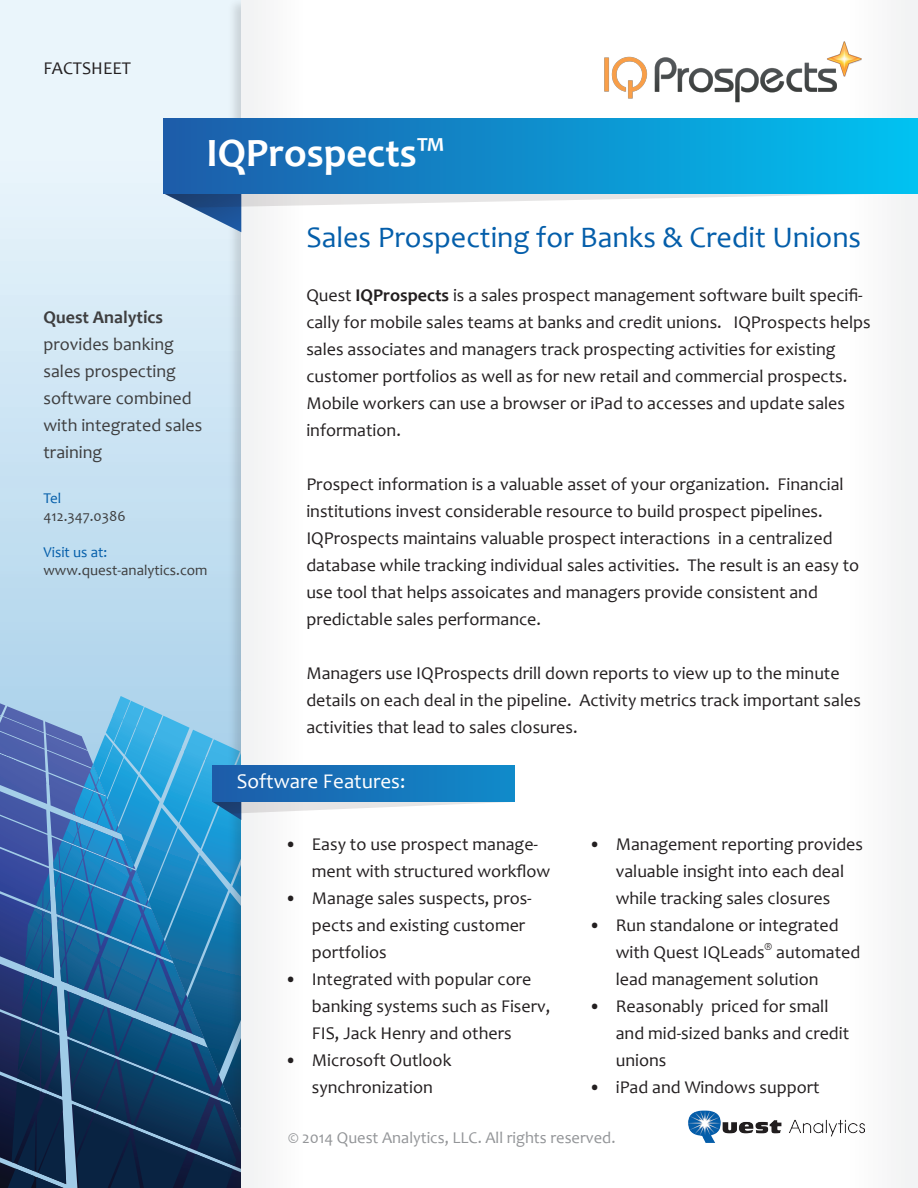
<style>
.page{position:relative;width:918px;height:1188px;background:#fff}
.page>*{position:absolute;margin:0;border:0;box-sizing:border-box;transform-origin:0 0}
.t1{font:700 40.5px "Candara";color:#fff}
.t2{font:30px "Candara";color:#045eaa}
.t3{font:21px "Candara";color:#fff}
.t4{font:18px/27px "Candara";color:#231f20}
.t5{font:18px/27px "Candara";color:#3e3e3f}
.t6{font:16.5px "Candara";color:#939598}
.t7{font:15px "Candara";color:#3e3e3f}
.t8{font:15px "Candara";color:#045eaa}
.s1{font-weight:700}
</style>
<div class="page">
<svg style="left:0;top:0;width:227px;height:703px;background:#d1e7f4"></svg>
<div style="left:241px;top:0;width:83px;height:1188px;background:#f9f9f9"></div>
<div style="left:826px;top:0;width:92px;height:1188px;background:#f9f9f9"></div>
<img style="left:604px;top:41px;width:258px;height:61px">
<img style="left:688px;top:1110px;width:177px;height:33px">
<svg style="left:163px;top:208px;width:78px;height:24px;background:#a5bfda"></svg>
<svg style="left:163px;top:193px;width:755px;height:15px"></svg>
<div style="left:163px;top:118px;width:755px;height:75px;background:linear-gradient(to right,#1d5ca9,#01c3f1)"></div>
<svg style="left:0;top:703px;width:514px;height:485px"></svg>
<p class="t4" style="left:44px;top:55px;width:89px">FACTSHEET</p>
<p class="t1" style="left:206px;top:127px;width:240px">IQProspects™</p>
<p class="t5" style="left:44px;top:304px;width:160px"><span class="s1">Quest Analytics </span>provides banking sales prospecting software combined with integrated sales training</p>
<p class="t8" style="left:44px;top:489px;width:19px">Tel</p>
<p class="t7" style="left:44px;top:507px;width:84px">412.347.0386</p>
<p class="t8" style="left:44px;top:543px;width:65px">Visit us at:</p>
<p class="t7" style="left:44px;top:561px;width:165px">www.quest-analytics.com</p>
<p class="t2" style="left:306px;top:219px;width:556px">Sales Prospecting for Banks &amp; Credit Unions</p>
<p class="t4" style="left:306px;top:282px;width:566px">Quest <span class="s1">IQProspects</span> is a sales prospect management software built specifi&shy;cally for mobile sales teams at banks and credit unions. IQProspects helps sales associates and managers track prospecting activities for existing customer portfolios as well as for new retail and commercial prospects.<br>Mobile workers can use a browser or iPad to accesses and update sales information.</p>
<p class="t4" style="left:306px;top:471px;width:554px">Prospect information is a valuable asset of your organization. Financial institutions invest considerable resource to build prospect pipelines.<br>IQProspects maintains valuable prospect interactions in a centralized database while tracking individual sales activities. The result is an easy to use tool that helps assoicates and managers provide consistent and predictable sales performance.</p>
<p class="t4" style="left:306px;top:660px;width:556px">Managers use IQProspects drill down reports to view up to the minute details on each deal in the pipeline. Activity metrics track important sales activities that lead to sales closures.</p>
<p class="t3" style="left:237px;top:768px;width:170px">Software Features:</p>
<p class="t4" style="left:312px;top:831px;width:240px;text-indent:-27px">• Easy to use prospect manage&shy;ment with structured workflow</p>
<p class="t4" style="left:312px;top:885px;width:221px;text-indent:-27px">• Manage sales suspects, pros&shy;pects and existing customer portfolios</p>
<p class="t4" style="left:312px;top:966px;width:240px;text-indent:-27px">• Integrated with popular core banking systems such as Fiserv,<br>FIS, Jack Henry and others</p>
<p class="t4" style="left:285px;top:1047px;width:168px;text-align:center">• Microsoft Outlook synchronization</p>
<p class="t4" style="left:589px;top:831px;width:276px;text-align:center">• Management reporting provides valuable insight into each deal<br>while tracking sales closures</p>
<p class="t4" style="left:616px;top:912px;width:246px;text-indent:-27px">• Run standalone or integrated with Quest IQLeads<sup>®</sup> automated lead management solution</p>
<p class="t4" style="left:616px;top:993px;width:235px;text-indent:-27px">• Reasonably priced for small and mid-sized banks and credit unions</p>
<p class="t4" style="left:589px;top:1074px;width:232px">• iPad and Windows support</p>
<p class="t6" style="left:288px;top:1127px;width:329px">© 2014 Quest Analytics, LLC. All rights reserved.</p>
</div>
